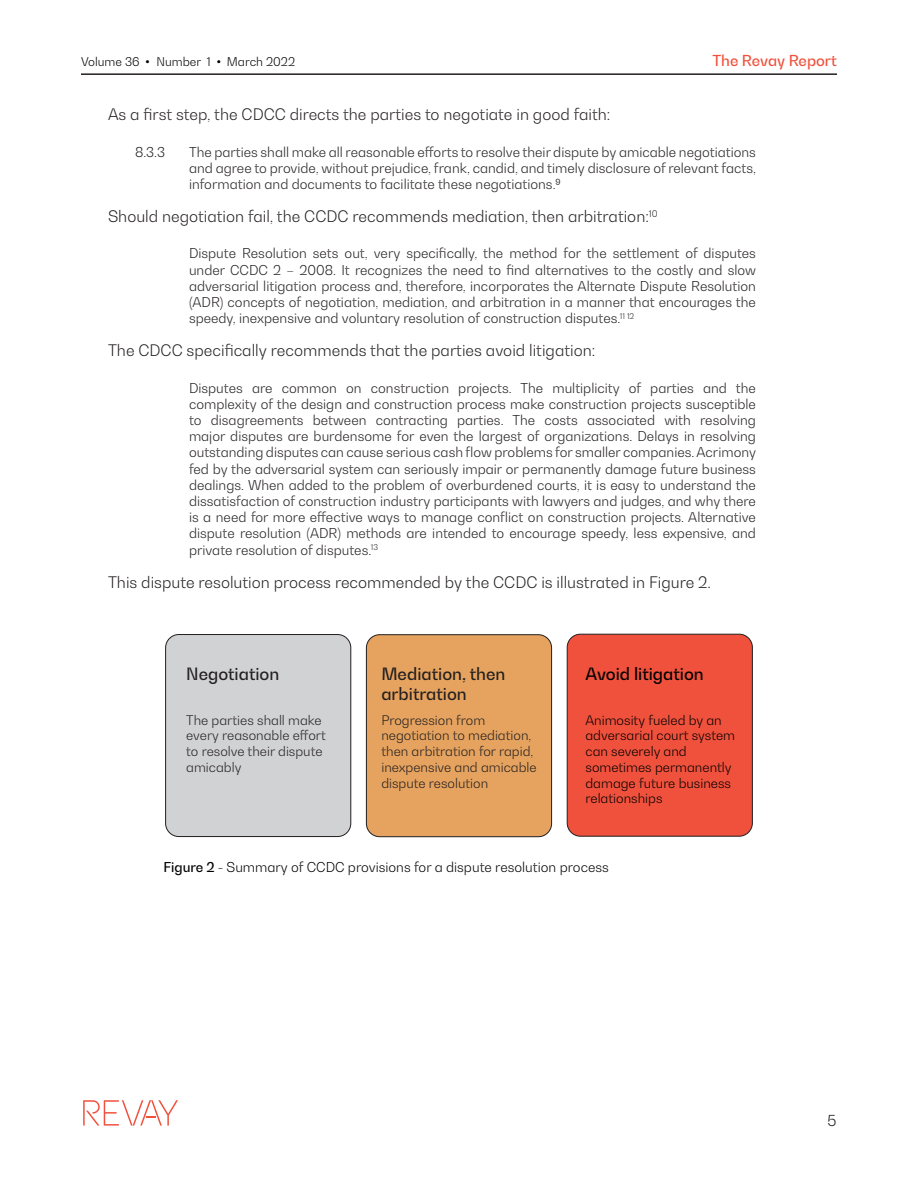
<style>
.page{position:relative;width:918px;height:1188px;background:#fff}
.page>*{position:absolute;margin:0;border:0;box-sizing:border-box;transform-origin:0 0}
.t1{font:500 16.8px/20.2px "Bw Gradual";color:#231f20}
.t2{font:500 16.8px "Bw Gradual";color:#000001}
.Revay_Report_Body_te{font:300 15.75px "Bw Gradual";color:#231f20}
.t3{font:500 15px "Bw Gradual";color:#f0513c}
.t4{font:300 15px "Bw Gradual";color:#231f20}
.Quote_EN{font:300 13.5px/16.2px "Bw Gradual";color:#231f20;text-align:justify}
.t5{font:300 13.5px "Bw Gradual";color:#000001}
.t6{font:300 13.05px/15.8px "Bw Gradual";color:#231f20}
.t7{font:300 13.05px/15.8px "Bw Gradual";color:#000001}
.t8{font:300 12px "Bw Gradual";color:#000001}
.s1{font-family:"Arial";font-weight:400}
.s2{font-weight:500}
</style>
<div class="page">
<div style="left:166px;top:635px;width:185px;height:202px;background:#d1d2d4;border-radius:13px"></div>
<div style="left:165px;top:634px;width:186px;height:203px;border:1px solid #231f20;border-radius:13px"></div>
<div style="left:567px;top:634px;width:185px;height:202px;background:#f0513c;border-radius:13px"></div>
<div style="left:567px;top:634px;width:186px;height:203px;border:1px solid #231f20;border-radius:13px"></div>
<div style="left:366px;top:635px;width:186px;height:202px;background:#e5a35f;border-radius:13px"></div>
<div style="left:366px;top:634px;width:186px;height:203px;border:1px solid #231f20;border-radius:13px"></div>
<svg style="left:83px;top:1100px;width:95px;height:26px"></svg>
<hr style="left:81px;top:73px;width:756px;height:2px;background:#231f20">
<p class="t8" style="left:81px;top:54px;width:216px">Volume 36 <span class="s1">•</span> Number 1 <span class="s1">•</span> March 2022</p>
<p class="t3" style="left:712px;top:50px;width:126px">The Revay Report</p>
<p class="Revay_Report_Body_te" style="left:108px;top:104px;width:504px">As a first step, the CDCC directs the parties to negotiate in good faith:</p>
<p class="Quote_EN" style="left:135px;top:143px;width:32px">8.3.3</p>
<p class="Quote_EN" style="left:189px;top:143px;width:569px">The parties shall make all reasonable efforts to resolve their dispute by amicable negotiations and agree to provide, without prejudice, frank, candid, and timely disclosure of relevant facts, information and documents to facilitate these negotiations.9</p>
<p class="Revay_Report_Body_te" style="left:108px;top:206px;width:551px">Should negotiation fail, the CCDC recommends mediation, then arbitration:<sup>10</sup></p>
<p class="Quote_EN" style="left:189px;top:245px;width:569px">Dispute Resolution sets out, very specifically, the method for the settlement of disputes under CCDC 2 – 2008. It recognizes the need to find alternatives to the costly and slow adversarial litigation process and, therefore, incorporates the Alternate Dispute Resolution (ADR) concepts of negotiation, mediation, and arbitration in a manner that encourages the speedy, inexpensive and voluntary resolution of construction disputes.<sup>11</sup> <sup>12</sup></p>
<p class="Revay_Report_Body_te" style="left:108px;top:340px;width:489px">The CDCC specifically recommends that the parties avoid litigation:</p>
<p class="Quote_EN" style="left:189px;top:379px;width:569px">Disputes are common on construction projects. The multiplicity of parties and the complexity of the design and construction process make construction projects susceptible to disagreements between contracting parties. The costs associated with resolving major disputes are burdensome for even the largest of organizations. Delays in resolving outstanding disputes can cause serious cash flow problems for smaller companies. Acrimony fed by the adversarial system can seriously impair or permanently damage future business dealings. When added to the problem of overburdened courts, it is easy to understand the dissatisfaction of construction industry participants with lawyers and judges, and why there is a need for more effective ways to manage conflict on construction projects. Alternative dispute resolution (ADR) methods are intended to encourage speedy, less expensive, and private resolution of disputes.<sup>13</sup></p>
<p class="Revay_Report_Body_te" style="left:108px;top:572px;width:605px">This dispute resolution process recommended by the CCDC is illustrated in Figure 2.</p>
<p class="t1" style="left:186px;top:664px;width:95px">Negotiation</p>
<p class="t6" style="left:186px;top:712px;width:141px">The parties shall make every reasonable e ort to resolve their dispute amicably</p>
<p class="t1" style="left:381px;top:664px;width:126px">Mediation, then arbitration</p>
<p class="t6" style="left:381px;top:712px;width:157px">Progression from negotiation to mediation, then arbitration for rapid, inexpensive and amicable dispute resolution</p>
<p class="t2" style="left:586px;top:663px;width:120px">Avoid litigation</p>
<p class="t7" style="left:586px;top:712px;width:151px">Animosity fueled by an adversarial court system can severely and sometimes permanently damage future business relationships</p>
<p class="t5" style="left:163px;top:859px;width:447px"><span class="s2">Figure 2 -</span> Summary of CCDC provisions for a dispute resolution process</p>
<p class="t4" style="left:827px;top:1111px;width:10px">5</p>
</div>
